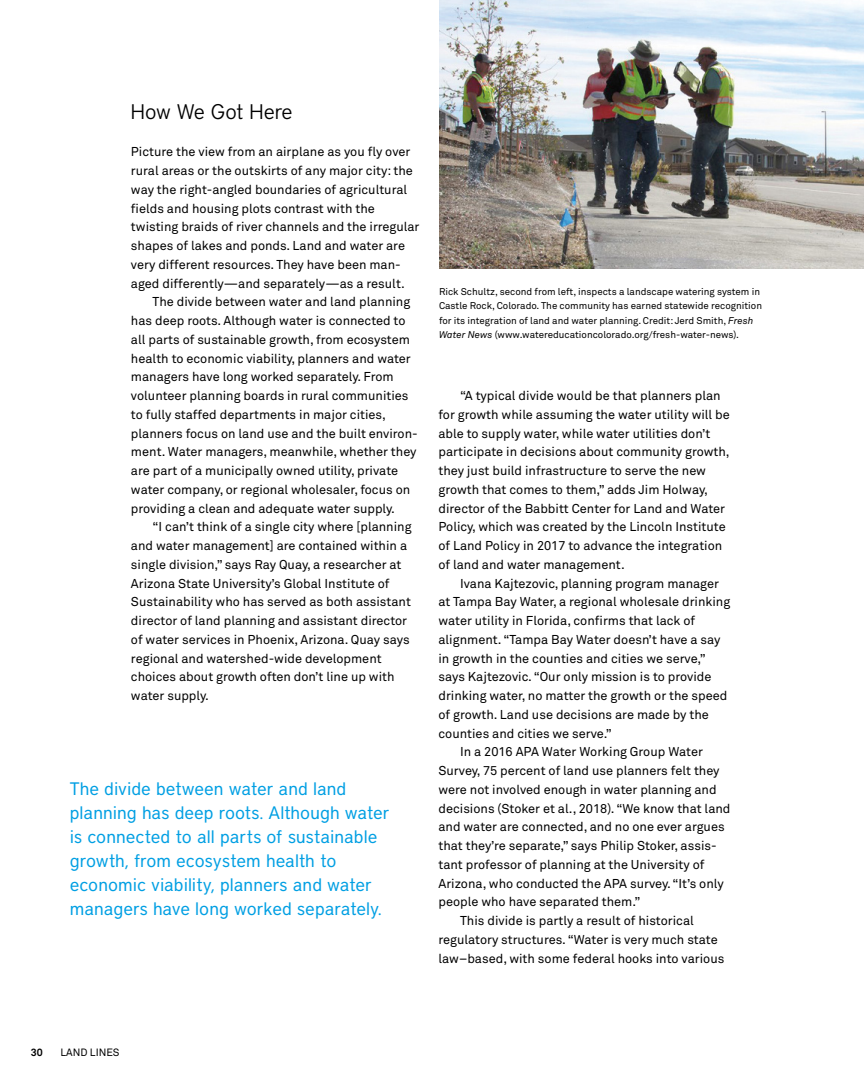
<style>
.page{position:relative;width:864px;height:1080px;background:#fff}
.page>*{position:absolute;margin:0;border:0;box-sizing:border-box;transform-origin:0 0}
.t1{font:300 21px "District";letter-spacing:-.015em;color:#000}
.t2{font:18px/24px "District";color:#009fe3}
.t3{font:12.75px/18.8px "Akkurat Pro";color:#000}
.t4{font:10.5px "Akkurat Pro";color:#000}
.t5{font:700 10.5px "Akkurat Pro";color:#000}
.t6{font:9.75px/14.2px "Akkurat Pro";color:#000}
.s1{font-style:italic}
</style>
<div class="page">
<img style="left:439px;top:0;width:425px;height:268px">
<h1 class="t1" style="left:131px;top:99px;width:163px">How We Got Here</h1>
<p class="t3" style="left:131px;top:143px;width:290px">Picture the view from an airplane as you fly over rural areas or the outskirts of any major city: the way the right-angled boundaries of agricultural fields and housing plots contrast with the twisting braids of river channels and the irregular shapes of lakes and ponds. Land and water are very different resources. They have been man&shy;aged differently—and separately—as a result.</p>
<p class="t3" style="left:131px;top:293px;width:288px;text-indent:22px">The divide between water and land planning has deep roots. Although water is connected to all parts of sustainable growth, from ecosystem health to economic viability, planners and water managers have long worked separately. From volunteer planning boards in rural communities to fully staffed departments in major cities, planners focus on land use and the built environ&shy;ment. Water managers, meanwhile, whether they are part of a municipally owned utility, private water company, or regional wholesaler, focus on providing a clean and adequate water supply.</p>
<p class="t3" style="left:131px;top:518px;width:282px;text-indent:22px">“I can’t think of a single city where [planning and water management] are contained within a single division,” says Ray Quay, a researcher at Arizona State University’s Global Institute of Sustainability who has served as both assistant director of land planning and assistant director of water services in Phoenix, Arizona. Quay says regional and watershed-wide development choices about growth often don’t line up with water supply.</p>
<h2 class="t2" style="left:70px;top:777px;width:321px">The divide between water and land planning has deep roots. Although water is connected to all parts of sustainable growth, from ecosystem health to economic viability, planners and water managers have long worked separately.</h2>
<p class="t6" style="left:439px;top:285px;width:325px">Rick Schultz, second from left, inspects a landscape watering system in Castle Rock, Colorado. The community has earned statewide recognition for its integration of land and water planning. Credit: Jerd Smith, <span class="s1">Fresh Water News</span> (www.watereducationcolorado.org/fresh-water-news).</p>
<p class="t3" style="left:438px;top:387px;width:293px;text-indent:22px">“A typical divide would be that planners plan for growth while assuming the water utility will be able to supply water, while water utilities don’t participate in decisions about community growth, they just build infrastructure to serve the new growth that comes to them,” adds Jim Holway, director of the Babbitt Center for Land and Water Policy, which was created by the Lincoln Institute of Land Policy in 2017 to advance the integration of land and water management.</p>
<p class="t3" style="left:460px;top:574px;width:260px">Ivana Kajtezovic, planning program manager</p>
<p class="t3" style="left:438px;top:593px;width:293px">at Tampa Bay Water, a regional wholesale drinking</p>
<p class="t3" style="left:438px;top:612px;width:258px">water utility in Florida, confirms that lack of</p>
<p class="t3" style="left:438px;top:630px;width:284px">alignment. “Tampa Bay Water doesn’t have a say</p>
<p class="t3" style="left:438px;top:649px;width:269px">in growth in the counties and cities we serve,”</p>
<p class="t3" style="left:438px;top:668px;width:274px">says Kajtezovic. “Our only mission is to provide</p>
<p class="t3" style="left:438px;top:687px;width:290px">drinking water, no matter the growth or the speed</p>
<p class="t3" style="left:438px;top:705px;width:272px">of growth. Land use decisions are made by the</p>
<p class="t3" style="left:438px;top:724px;width:175px">counties and cities we serve.”</p>
<p class="t3" style="left:460px;top:743px;width:244px">In a 2016 APA Water Working Group Water</p>
<p class="t3" style="left:438px;top:762px;width:283px">Survey, 75 percent of land use planners felt they</p>
<p class="t3" style="left:438px;top:780px;width:280px">were not involved enough in water planning and</p>
<p class="t3" style="left:438px;top:799px;width:294px">decisions (Stoker et al., 2018). “We know that land</p>
<p class="t3" style="left:438px;top:818px;width:288px">and water are connected, and no one ever argues</p>
<p class="t3" style="left:438px;top:837px;width:280px">that they’re separate,” says Philip Stoker, assis-</p>
<p class="t3" style="left:438px;top:855px;width:268px">tant professor of planning at the University of</p>
<p class="t3" style="left:438px;top:874px;width:287px">Arizona, who conducted the APA survey. “It’s only</p>
<p class="t3" style="left:438px;top:893px;width:204px">people who have separated them.”</p>
<p class="t3" style="left:460px;top:912px;width:235px">This divide is partly a result of historical</p>
<p class="t3" style="left:438px;top:930px;width:281px">regulatory structures. “Water is very much state</p>
<p class="t3" style="left:438px;top:949px;width:288px">law–based, with some federal hooks into various</p>
<p class="t5" style="left:31px;top:1046px;width:13px">30</p>
<p class="t4" style="left:60px;top:1047px;width:61px">LAND LINES</p>
</div>
